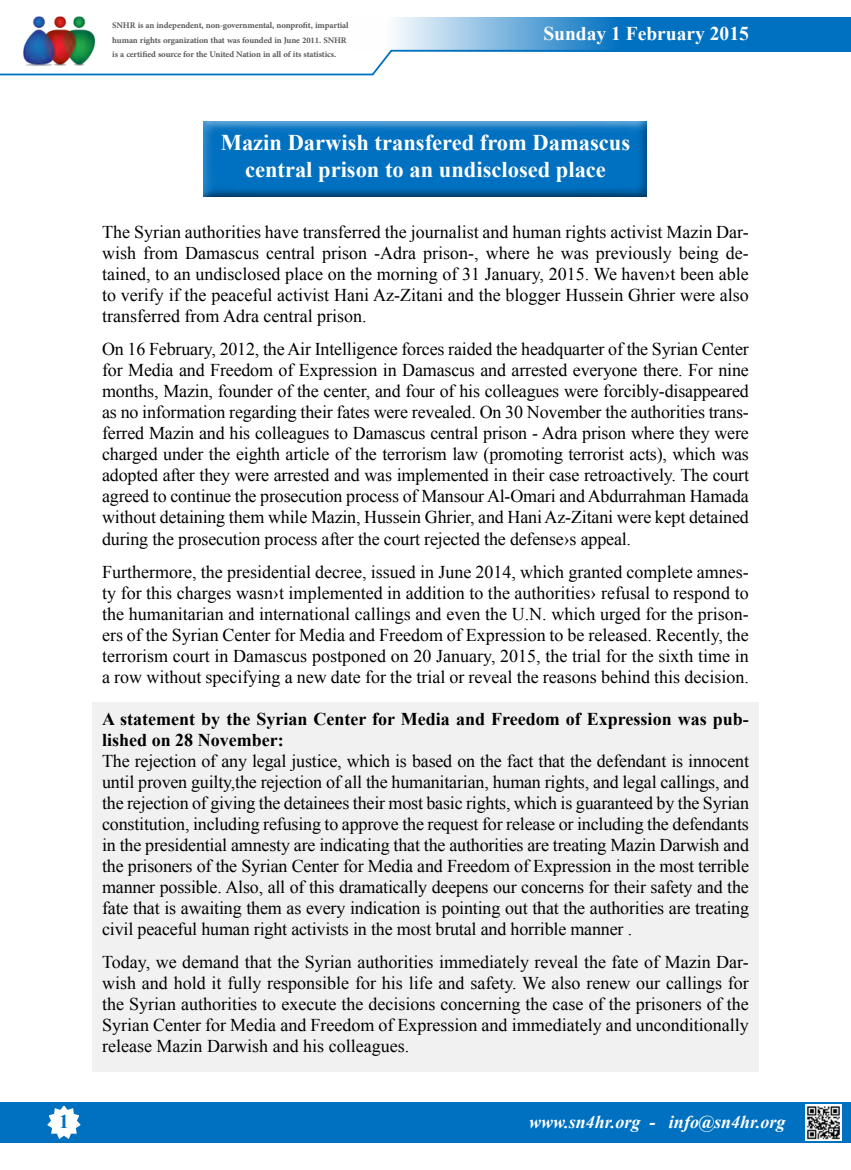
<style>
.page{position:relative;width:851px;height:1170px;background:#fff}
.page>*{position:absolute;margin:0;border:0;box-sizing:border-box;transform-origin:0 0}
.t1{font:700 22.5px/27px "Times New Roman";color:#fff;text-align:center}
.t2{font:700 19.5px "Times New Roman";color:#fff}
.t3{font:700 19.5px "Times New Roman";color:#0070c0}
.t4{font:18px/21px "Times New Roman";color:#000;text-align:justify}
.t5{font:700 18px "Times New Roman";color:#000}
.t6{font:italic 700 18px "Times New Roman";color:#fff}
.t7{font:700 12px/14.4px "Adobe Arabic";letter-spacing:-.01em;color:#58595b}
</style>
<div class="page">
<img style="left:23px;top:16px;width:72px;height:33px">
<div style="left:0;top:1101px;width:850px;height:41px;background:#0070c0"></div>
<svg style="left:44px;top:1101px;width:40px;height:38px"></svg>
<svg style="left:0;top:49px;width:392px;height:27px"></svg>
<img style="left:805px;top:1104px;width:36px;height:36px">
<svg style="left:349px;top:17px;width:501px;height:35px;background:#4b9ad2"></svg>
<div style="left:92px;top:702px;width:666px;height:368px;background:#f1f1f2"></div>
<div style="left:194px;top:114px;width:465px;height:84px;background:#000;opacity:.75"></div>
<p class="t3" style="left:59px;top:1107px;width:11px">1</p>
<p class="t7" style="left:112px;top:17px;width:238px">SNHR anis independent, non-governmental, nonprofit, impartial human rights organization that was founded in June 2011. SNHR<br>ais certified source for the United Nation in all of its statistics.</p>
<p class="t2" style="left:543px;top:20px;width:207px">Sunday 1 February 2015</p>
<p class="t1" style="left:221px;top:128px;width:411px">Mazin Darwish transfered from Damascus central prison to an undisclosed place</p>
<p class="t4" style="left:102px;top:221px;width:648px">The Syrian authorities have transferred the journalist and human rights activist Mazin Dar-</p>
<p class="t4" style="left:102px;top:242px;width:648px">wish from Damascus central prison -Adra prison-, where he was previously being de-</p>
<p class="t4" style="left:102px;top:263px;width:648px">tained to, an undisclosed place on the morning of 31 January, 2015. We haven t› been able</p>
<p class="t4" style="left:102px;top:284px;width:648px">to verify if the peaceful activist Hani Az-Zitani and the blogger Hussein Ghrier were also transferred from Adra central prison.</p>
<p class="t4" style="left:102px;top:338px;width:648px">On 16 February, 2012, the Air Intelligence forces raided the headquarter of the Syrian Center for Media and Freedom of Expression in Damascus and arrested everyone there. For nine months, Mazin, founder of the center, and four of his colleagues were forcibly-disappeared</p>
<p class="t4" style="left:102px;top:422px;width:648px">ferred Mazin and his colleagues to Damascus central prison - Adra prison where they were</p>
<p class="t4" style="left:102px;top:401px;width:648px">as no information regarding their fates were revealed. On 30 November the authorities trans-</p>
<p class="t4" style="left:102px;top:443px;width:648px">charged under the eighth article of the terrorism law (promoting terrorist acts ,) which was adopted after they were arrested and was implemented in their case retroactively. The court agreed to continue the prosecution process of Mansour Al-Omari and Abdurrahman Hamada without detaining them while Mazin, Hussein Ghrier, and Hani Az-Zitani were kept detained during the prosecution process after the court rejected the defense s› appeal.</p>
<p class="t4" style="left:102px;top:581px;width:648px">ty for this charges wasn t› implemented in addition to the authorities› refusal to respond to</p>
<p class="t4" style="left:102px;top:560px;width:648px">Furthermore, the presidential decree, issued in June 2014, which granted complete amnes-</p>
<p class="t4" style="left:102px;top:602px;width:648px">the humanitarian and international callings and even the U N. . which urged for the prison-</p>
<p class="t4" style="left:102px;top:644px;width:648px">terrorism court in Damascus postponed on 20 January, 2015, the trial for the sixth time in a row without specifying a new date for the trial or reveal the reasons behind this decision.</p>
<p class="t4" style="left:102px;top:623px;width:648px">ers of the Syrian Center for Media and Freedom of Expression to be released. Recently, the</p>
<p class="t5" style="left:102px;top:706px;width:648px">A statement by the Syrian Center for Media and Freedom of Expression was pub-</p>
<p class="t4" style="left:102px;top:749px;width:648px">The rejection of any legal justice, which is based on the fact that the defendant is innocent until proven guilty,the rejection of all the humanitarian, human rights, and legal callings, and the rejection of giving the detainees their most basic rights, which is guaranteed by the Syrian constitution, including refusing to approve the request for release or including the defendants in the presidential amnesty are indicating that the authorities are treating Mazin Darwish and the prisoners of the Syrian Center for Media and Freedom of Expression in the most terrible manner possible. Also, all of this dramatically deepens our concerns for their safety and the fate that is awaiting them as every indication is pointing out that the authorities are treating civil peaceful human right activists in the most brutal and horrible manner .</p>
<p class="t4" style="left:102px;top:971px;width:648px">wish and hold it fully responsible for his life and safety. We also renew our callings for</p>
<p class="t5" style="left:102px;top:727px;width:183px">lished on 28 November:</p>
<p class="t4" style="left:102px;top:950px;width:648px">Today, we demand that the Syrian authorities immediately reveal the fate of Mazin Dar-</p>
<p class="t4" style="left:102px;top:992px;width:648px">the Syrian authorities to execute the decisions concerning the case of the prisoners of the Syrian Center for Media and Freedom of Expression and immediately and unconditionally release Mazin Darwish and his colleagues.</p>
<p class="t6" style="left:529px;top:1108px;width:113px">www.sn4hr.org</p>
<p class="t6" style="left:649px;top:1108px;width:7px">-</p>
<p class="t6" style="left:669px;top:1108px;width:118px">info@sn4hr.org</p>
</div>
